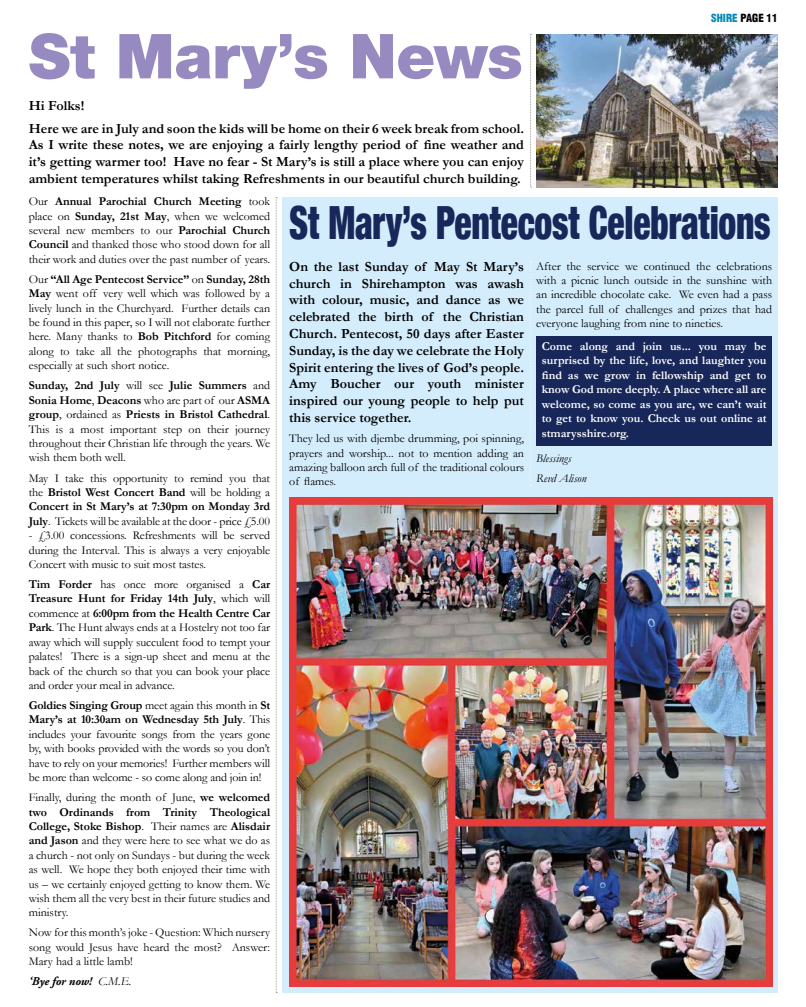
<style>
.page{position:relative;width:806px;height:1007px;background:#fff}
.page>*{position:absolute;margin:0;border:0;box-sizing:border-box;transform-origin:0 0}
.t1{font:900 62px "Helvetica Neue LTW1 G";letter-spacing:-.005em;color:#968ac1}
.t2{font:900 condensed 45.7px "Helvetica Neue LTW1 G";letter-spacing:-.005em;color:#182759;scale:.78 1}
.t3{font:700 14px/16.8px "Garamond";color:#000;text-align:justify}
.t4{font:12px/14.4px "Garamond";color:#000;text-align:justify}
.t5{font:700 12px/14.4px "Garamond";color:#fff;text-align:justify}
.t6{font:italic 12px/20.1px "Garamond";color:#000}
.t7{font:italic 700 12px "Adobe Garamond Pro";letter-spacing:-.005em;color:#000}
.t8{font:900 condensed 11px "Helvetica LT";color:#000}
.s1{color:#008ab7}
.s2{font-weight:700}
.s3{font-family:"Garamond";font-weight:400}
</style>
<div class="page">
<div style="left:282px;top:197px;width:495px;height:795px;background:#d4edfc"></div>
<svg style="left:530px;top:34px;width:1px;height:154px"></svg>
<svg style="left:530px;top:261px;width:1px;height:225px"></svg>
<svg style="left:276px;top:197px;width:1px;height:796px"></svg>
<img style="left:536px;top:34px;width:241px;height:153px">
<img style="left:289px;top:497px;width:482px;height:489px">
<div style="left:536px;top:336px;width:235px;height:110px;background:#182759"></div>
<h1 class="t1" style="left:29px;top:19px;width:495px">St Mary’s News</h1>
<p class="t3" style="left:29px;top:94px;width:496px;line-height:22.5px">Hi Folks!<br>Here we are in July and soon the kids will be home on their 6 week break from school.</p>
<p class="t3" style="left:29px;top:136px;width:496px">As I write these notes, we are enjoying a fairly lengthy period of fine weather and it’s getting warmer too! Have no fear - St Mary’s is still a place where you can enjoy ambient temperatures whilst taking Refreshments in our beautiful church building.</p>
<p class="t8" style="left:710px;top:11px;width:68px"><span class="s1">SHIRE</span> PAGE 11</p>
<p class="t4" style="left:29px;top:194px;width:243px">Our <span class="s2">Annual Parochial Church Meeting</span> took place on <span class="s2">Sunday, 21st May</span>, when we welcomed several new members to our <span class="s2">Parochial Church Council</span> and thanked those who stood down for all their work and duties over the past number of years.</p>
<p class="t4" style="left:29px;top:271px;width:243px">Our <span class="s2">“All Age Pentecost Service”</span> on <span class="s2">Sunday, 28th May</span> went off very well which was followed by a lively lunch in the Churchyard. Further details can be found in this paper, so I will not elaborate further here. Many thanks to <span class="s2">Bob Pitchford</span> for coming along to take all the photographs that morning, especially at such short notice.</p>
<p class="t4" style="left:29px;top:378px;width:243px"><span class="s2">Sunday, 2nd July</span> will see <span class="s2">Julie Summers</span> and <span class="s2">Sonia Home</span>, <span class="s2">Deacons</span> who are part of our <span class="s2">ASMA group</span>, ordained as <span class="s2">Priests in Bristol Cathedral</span>.<br>This is a most important step on their journey throughout their Christian life through the years. We wish them both well.</p>
<p class="t4" style="left:29px;top:470px;width:243px">May I take this opportunity to remind you that the <span class="s2">Bristol West Concert Band</span> will be holding a <span class="s2">Concert in St Mary’s at 7:30pm on Monday 3rd July</span>. Tickets will be available at the door - price £5.00</p>
<p class="t4" style="left:29px;top:528px;width:243px">- £3.00 concessions. Refreshments will be served during the Interval. This is always a very enjoyable Concert with music to suit most tastes.</p>
<p class="t4" style="left:29px;top:576px;width:243px"><span class="s2">Tim Forder</span> has once more organised a <span class="s2">Car Treasure Hunt for Friday 14th July</span>, which will commence at <span class="s2">6:00pm from the Health Centre Car Park</span>. The Hunt always ends at a Hostelry not too far away which will supply succulent food to tempt your palates! There is a sign-up sheet and menu at the back of the church so that you can book your place and order your meal in advance.</p>
<p class="t4" style="left:29px;top:697px;width:243px"><span class="s2">Goldies Singing Group</span> meet again this month in <span class="s2">St Mary’s at 10:30am on Wednesday 5th July</span>. This includes your favourite songs from the years gone by, with books provided with the words so you don’t have to rely on your memories! Further members will be more than welcome - so come along and join in!</p>
<p class="t4" style="left:29px;top:789px;width:243px">Finally, during the month of June, <span class="s2">we welcomed two Ordinands from Trinity Theological College, Stoke Bishop</span>. Their names are <span class="s2">Alisdair and Jason</span> and they were here to see what we do as a church - not only on Sundays - but during the week as well. We hope they both enjoyed their time with us – we certainly enjoyed getting to know them. We wish them all the very best in their future studies and ministry.</p>
<p class="t4" style="left:29px;top:925px;width:243px">Now for this month’s joke - Question: Which nursery song would Jesus have heard the most? Answer:<br>Mary had a little lamb!</p>
<p class="t7" style="left:29px;top:974px;width:104px">‘Bye for now! <span class="s3">C.M.E.</span></p>
<h2 class="t2" style="left:289px;top:196px;width:618px">St Mary’s Pentecost Celebrations</h2>
<p class="t3" style="left:289px;top:258px;width:236px">On the last Sunday of May St Mary’s church in Shirehampton was awash with colour, music, and dance as we celebrated the birth of the Christian Church. Pentecost, 50 days after Easter Sunday, is the day we celebrate the Holy Spirit entering the lives of God’s people.<br>Amy Boucher our youth minister inspired our young people to help put this service together.</p>
<p class="t4" style="left:289px;top:431px;width:236px">They led us with djembe drumming, poi spinning, prayers and worship... not to mention adding an amazing balloon arch full of the traditional colours of flames.</p>
<p class="t4" style="left:536px;top:258px;width:237px">After the service we continued the celebrations with a picnic lunch outside in the sunshine with an incredible chocolate cake. We even had a pass the parcel full of challenges and prizes that had everyone laughing from nine to nineties.</p>
<p class="t5" style="left:541px;top:339px;width:226px">Come along and join us... you may be surprised by the life, love, and laughter you find as we grow in fellowship and get to know God more deeply. A place where all are welcome, so come as you are, we can’t wait to get to know you. Check us out online at stmarysshire.org.</p>
<p class="t6" style="left:536px;top:448px;width:52px">Blessings<br>Revd Alison</p>
</div>
